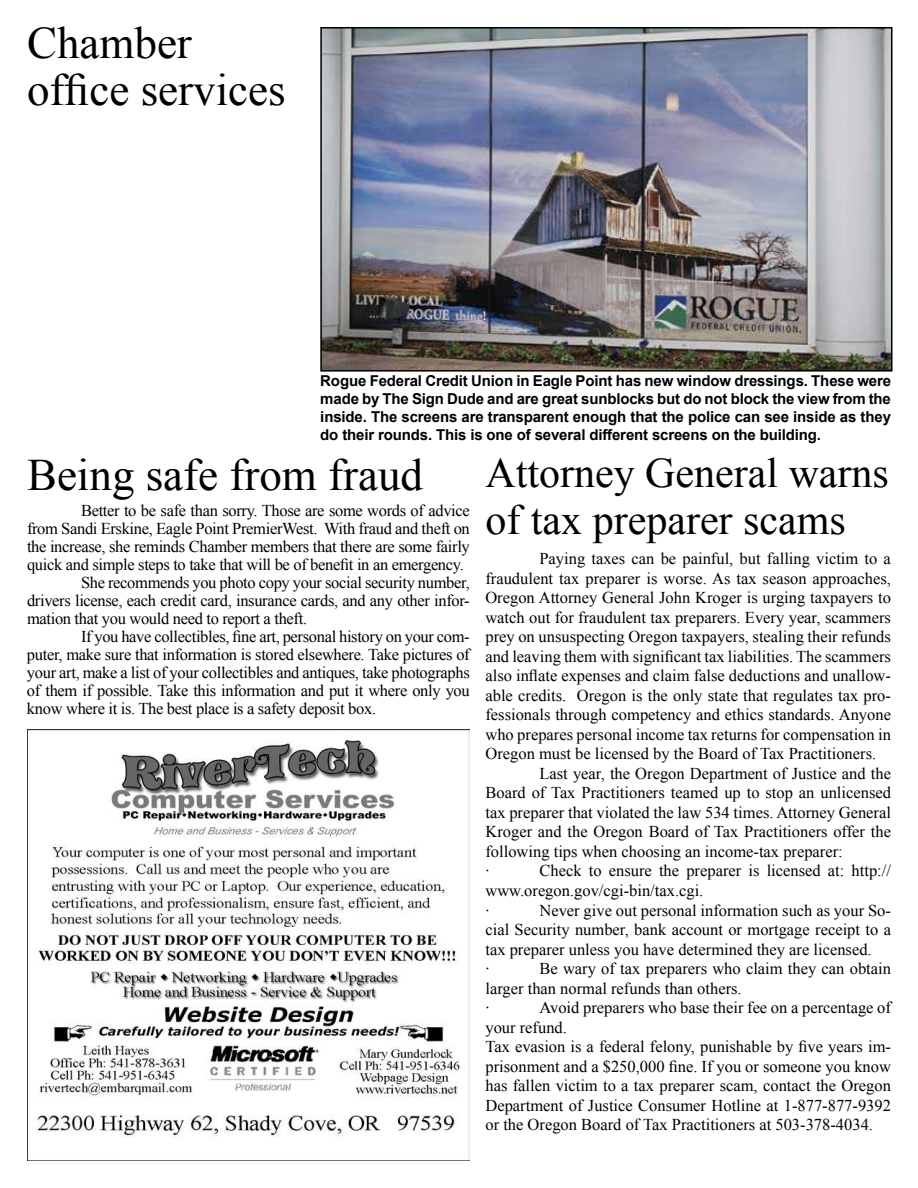
<style>
.page{position:relative;width:918px;height:1188px;background:#fff}
.page>*{position:absolute;margin:0;border:0;box-sizing:border-box;transform-origin:0 0}
.t1{font:45px/46.5px "Times New Roman";color:#000}
.t2{font:42px/46.5px "Times New Roman";color:#000}
.t3{font:16.5px/19.5px "Times New Roman";color:#000}
.t4{font:16.5px "Times New Roman";letter-spacing:-.02em;color:#000}
.t5{font:700 15px/18px "Arial";letter-spacing:-.01em;color:#000;text-align:justify}
</style>
<div class="page">
<img style="left:323px;top:30px;width:567px;height:339px">
<div style="left:320px;top:27px;width:573px;height:345px;border:2px solid #000"></div>
<img style="left:27px;top:729px;width:443px;height:432px">
<h1 class="t1" style="left:27px;top:24px;width:260px">Chamber ofice services</h1>
<p class="t5" style="left:320px;top:373px;width:572px">Rogue Federal Credit Union in Eagle Point has new window dressings. These were made by The Sign Dude and are great sunblocks but do not block the view from the inside. The screens are transparent enough that the police can see inside as they do their rounds. This is one of several different screens on the building.</p>
<h1 class="t1" style="left:27px;top:455px;width:398px">Being safe from fraud</h1>
<p class="t4" style="left:81px;top:504px;width:390px">Better to be safe than sorry. Those are some words of advice</p>
<p class="t4" style="left:27px;top:522px;width:444px">from Sandi Erskine, Eagle Point PremierWest. With fraud and theft on</p>
<p class="t4" style="left:27px;top:540px;width:444px">the increase, she reminds Chamber members that there are some fairly</p>
<p class="t4" style="left:27px;top:553px;width:438px">quick and simple steps to take that will be of beneit in an emergency.</p>
<p class="t4" style="left:81px;top:576px;width:390px">She recommends you photo copy your social security number,</p>
<p class="t4" style="left:27px;top:594px;width:444px">drivers license, each credit card, insurance cards, and any other infor-</p>
<p class="t4" style="left:27px;top:612px;width:282px">mation that you would need to report a theft.</p>
<p class="t4" style="left:81px;top:625px;width:390px">If you have collectibles, ine art, personal history on your com-</p>
<p class="t4" style="left:27px;top:648px;width:444px">puter, make sure that information is stored elsewhere. Take pictures of</p>
<p class="t4" style="left:27px;top:666px;width:444px">your art, make a list of your collectibles and antiques, take photographs</p>
<p class="t4" style="left:27px;top:684px;width:444px">of them if possible. Take this information and put it where only you</p>
<p class="t4" style="left:27px;top:702px;width:351px">know where it is. The best place is a safety deposit box.</p>
<h2 class="t2" style="left:485px;top:453px;width:405px">Attorney General warns of tax preparer scams</h2>
<p class="t3" style="left:539px;top:551px;width:353px">Paying taxes can be painful, but falling victim to a</p>
<p class="t3" style="left:485px;top:570px;width:407px">fraudulent tax preparer is worse. As tax season approaches,</p>
<p class="t3" style="left:485px;top:590px;width:407px">Oregon Attorney General John Kroger is urging taxpayers to</p>
<p class="t3" style="left:485px;top:609px;width:407px">watch out for fraudulent tax preparers. Every year, scammers</p>
<p class="t3" style="left:485px;top:629px;width:407px">prey on unsuspecting Oregon taxpayers, stealing their refunds</p>
<p class="t3" style="left:485px;top:646px;width:407px">and leaving them with signiicant tax liabilities. The scammers</p>
<p class="t3" style="left:485px;top:666px;width:407px">also inlate expenses and claim false deductions and unallow-</p>
<p class="t3" style="left:485px;top:687px;width:407px">able credits. Oregon is the only state that regulates tax pro-</p>
<p class="t3" style="left:485px;top:707px;width:407px">fessionals through competency and ethics standards. Anyone</p>
<p class="t3" style="left:485px;top:726px;width:407px">who prepares personal income tax returns for compensation in</p>
<p class="t3" style="left:485px;top:746px;width:392px">Oregon must be licensed by the Board of Tax Practitioners.</p>
<p class="t3" style="left:539px;top:765px;width:353px">Last year, the Oregon Department of Justice and the</p>
<p class="t3" style="left:485px;top:785px;width:407px">Board of Tax Practitioners teamed up to stop an unlicensed</p>
<p class="t3" style="left:485px;top:804px;width:407px">tax preparer that violated the law 534 times. Attorney General</p>
<p class="t3" style="left:485px;top:824px;width:407px">Kroger and the Oregon Board of Tax Practitioners offer the</p>
<p class="t3" style="left:485px;top:843px;width:359px">following tips when choosing an income-tax preparer:</p>
<p class="t3" style="left:485px;top:863px;width:6px">·</p>
<p class="t3" style="left:485px;top:863px;width:407px;text-indent:54px">Check to ensure the preparer is licensed at: http:// www.oregon.gov/cgi-bin/tax.cgi.<br>·</p>
<p class="t3" style="left:485px;top:902px;width:407px;text-indent:54px">Never give out personal information such as your So&shy;cial Security number, bank account or mortgage receipt to a tax preparer unless you have determined they are licensed.<br>·</p>
<p class="t3" style="left:485px;top:960px;width:407px;text-indent:54px">Be wary of tax preparers who claim they can obtain larger than normal refunds than others.<br>·</p>
<p class="t3" style="left:485px;top:999px;width:407px;text-indent:54px">Avoid preparers who base their fee on a percentage of your refund.<br>Tax evasion is a federal felony, punishable by ive years im&shy;prisonment and a $250,000 ine. If you or someone you know has fallen victim to a tax preparer scam, contact the Oregon Department of Justice Consumer Hotline at 1-877-877-9392 or the Oregon Board of Tax Practitioners at 503-378-4034.</p>
</div>
